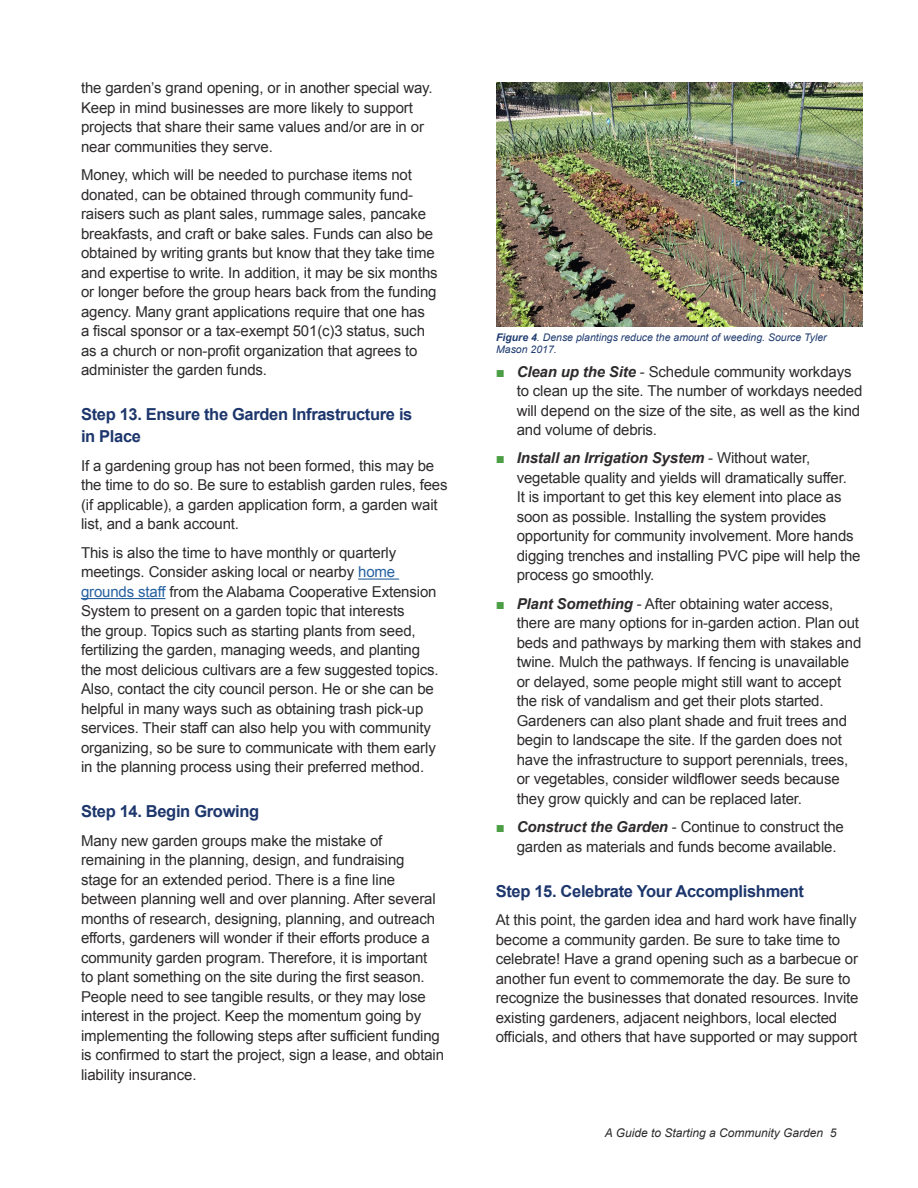
<style>
.page{position:relative;width:918px;height:1188px;background:#fff}
.page>*{position:absolute;margin:0;border:0;box-sizing:border-box;transform-origin:0 0}
.Header_Level_3{font:700 16.5px/22.5px "Arial";letter-spacing:-.02em;color:#1d366c}
.Body_Text{font:15px/19.5px "Arial";letter-spacing:-.01em;color:#2e2b2c}
.t1{font:italic 12px "Arial";color:#2e2b2c}
.Pub_Number{font:italic 10.5px/12.6px "Arial";color:#1f3b70}
.s1{color:#2661a1}
.s2{font-weight:700}
.s3{color:#4c9e45}
.s4{font-weight:700;font-style:italic}
</style>
<div class="page">
<hr style="left:358px;top:579px;width:41px;height:1px;background:#2661a1">
<hr style="left:81px;top:598px;width:84px;height:1px;background:#2661a1">
<img style="left:496px;top:82px;width:367px;height:244px">
<p class="Body_Text" style="left:81px;top:78px;width:353px">the garden’s grand opening, or in another special way.<br>Keep in mind businesses are more likely to support projects that share their same values and/or are in or near communities they serve.</p>
<p class="Body_Text" style="left:81px;top:165px;width:358px">Money, which will be needed to purchase items not donated, can be obtained through community fund&shy;raisers such as plant sales, rummage sales, pancake breakfasts, and craft or bake sales. Funds can also be obtained by writing grants but know that they take time and expertise to write. In addition, it may be six months or longer before the group hears back from the funding agency. Many grant applications require that one has<br>a fiscal sponsor or a tax-exempt 501(c)3 status, such as a church or non-profit organization that agrees to administer the garden funds.</p>
<p class="Header_Level_3" style="left:81px;top:404px;width:333px">Step 13. Ensure the Garden Infrastructure is in Place</p>
<p class="Body_Text" style="left:81px;top:456px;width:368px">If a gardening group has not been formed, this may be the time to do so. Be sure to establish garden rules, fees (if applicable), a garden application form, a garden wait list, and a bank account.</p>
<p class="Body_Text" style="left:81px;top:543px;width:359px">This is also the time to have monthly or quarterly meetings. Consider asking local or nearby <span class="s1">home grounds staff</span> from the Alabama Cooperative Extension System to present on a garden topic that interests<br>the group. Topics such as starting plants from seed, fertilizing the garden, managing weeds, and planting the most delicious cultivars are a few suggested topics.<br>Also, contact the city council person. He or she can be helpful in many ways such as obtaining trash pick-up services. Their staff can also help you with community organizing, so be sure to communicate with them early in the planning process using their preferred method.</p>
<p class="Header_Level_3" style="left:81px;top:801px;width:180px">Step 14. Begin Growing</p>
<p class="Body_Text" style="left:81px;top:831px;width:365px">Many new garden groups make the mistake of remaining in the planning, design, and fundraising stage for an extended period. There is a fine line between planning well and over planning. After several months of research, designing, planning, and outreach efforts, gardeners will wonder if their efforts produce a community garden program. Therefore, it is important<br>to plant something on the site during the first season.<br>People need to see tangible results, or they may lose interest in the project. Keep the momentum going by implementing the following steps after sufficient funding is confirmed to start the project, sign a lease, and obtain liability insurance.</p>
<p class="Pub_Number" style="left:496px;top:331px;width:332px"><span class="s2">Figure 4</span>. Dense plantings reduce the amount of weeding. Source Tyler<br>Mason 2017.</p>
<p class="Body_Text" style="left:517px;top:362px;width:347px;text-indent:-21px"><span class="s3">■</span> <span class="s4">Clean up the Site</span> - Schedule community workdays to clean up the site. The number of workdays needed will depend on the size of the site, as well as the kind and volume of debris.</p>
<p class="Body_Text" style="left:517px;top:449px;width:345px;text-indent:-21px"><span class="s3">■</span> <span class="s4">Install an Irrigation System</span> - Without water, vegetable quality and yields will dramatically suffer.<br>It is important to get this key element into place as soon as possible. Installing the system provides opportunity for community involvement. More hands digging trenches and installing PVC pipe will help the process go smoothly.</p>
<p class="Body_Text" style="left:517px;top:594px;width:346px;text-indent:-21px"><span class="s3">■</span> <span class="s4">Plant Something</span> - After obtaining water access, there are many options for in-garden action. Plan out beds and pathways by marking them with stakes and twine. Mulch the pathways. If fencing is unavailable or delayed, some people might still want to accept the risk of vandalism and get their plots started.<br>Gardeners can also plant shade and fruit trees and begin to landscape the site. If the garden does not have the infrastructure to support perennials, trees, or vegetables, consider wildflower seeds because they grow quickly and can be replaced later.</p>
<p class="Body_Text" style="left:517px;top:818px;width:329px;text-indent:-21px"><span class="s3">■</span> <span class="s4">Construct the Garden</span> - Continue to construct the garden as materials and funds become available.</p>
<p class="Header_Level_3" style="left:496px;top:881px;width:310px">Step 15. Celebrate Your Accomplishment</p>
<p class="Body_Text" style="left:496px;top:911px;width:364px">At this point, the garden idea and hard work have finally become a community garden. Be sure to take time to celebrate! Have a grand opening such as a barbecue or another fun event to commemorate the day. Be sure to recognize the businesses that donated resources. Invite existing gardeners, adjacent neighbors, local elected officials, and others that have supported or may support</p>
<p class="t1" style="left:605px;top:1125px;width:233px">A Guide to Starting a Community Garden 5</p>
</div>
